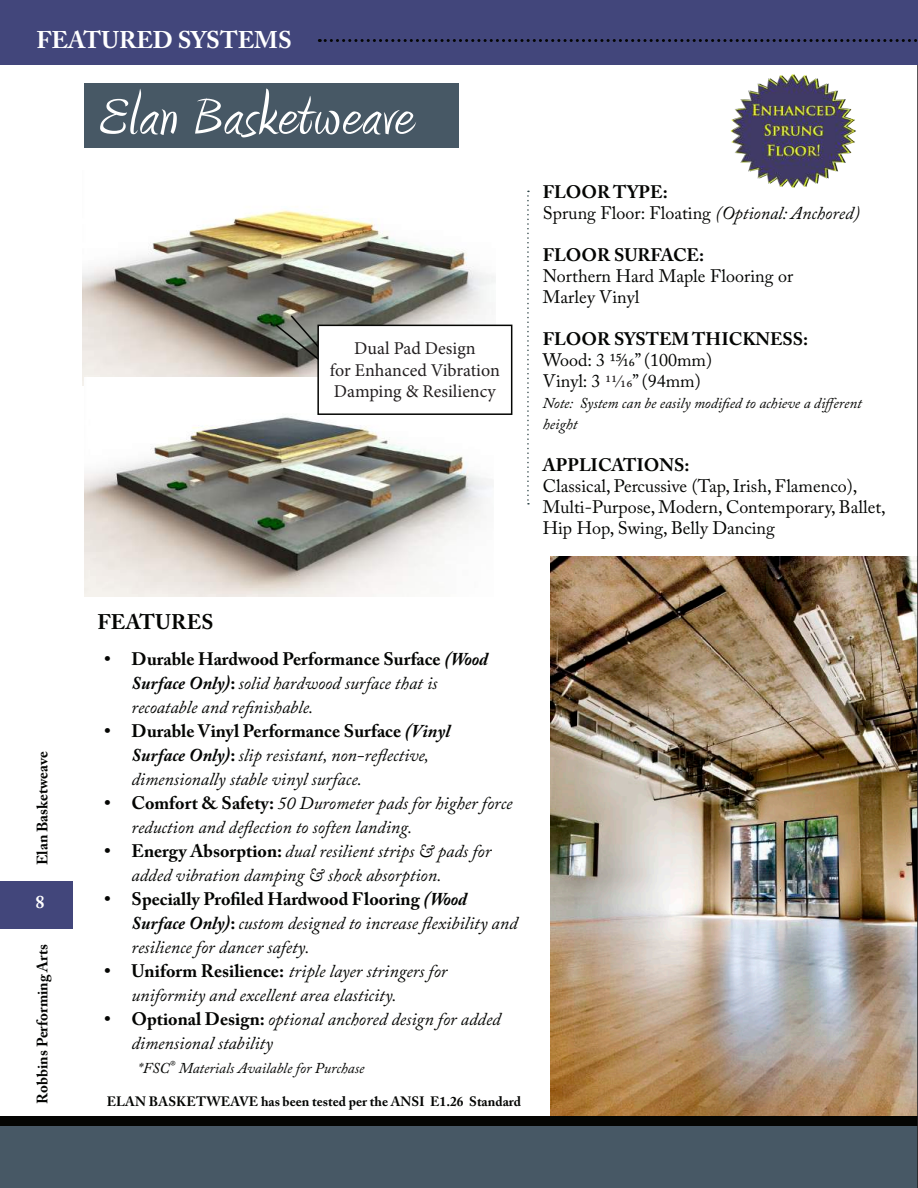
<style>
.page{position:relative;width:918px;height:1188px;background:#fff}
.page>*{position:absolute;margin:0;border:0;box-sizing:border-box;transform-origin:0 0}
.t1{font:67.5px "Amienne";letter-spacing:.02em;color:#fff}
.t2{font:700 24px "Adobe Caslon Pro";color:#fff}
.t3{font:700 21px "Adobe Caslon Pro";letter-spacing:.015em;color:#040503}
.t4{font:italic 18px/24px "Adobe Caslon Pro";color:#040503}
.t5{font:18px/21px "Adobe Caslon Pro";color:#040503}
.t6{font:18px/21.6px "Minion Pro";color:#231f20;text-align:center}
.t7{font:700 18px "Adobe Caslon Pro";color:#040503}
.t8{font:700 18px "Adobe Caslon Pro";color:#fff}
.t9{font:italic 15px/21px "Adobe Caslon Pro";color:#040503}
.t10{font:700 15px "Adobe Caslon Pro";color:#040503}
.t11{font:700 13.5px "Adobe Caslon Pro";color:#040503}
.s1{font-weight:700}
.s2{font-style:italic}
.s3{font-family:"Minion Pro";color:#231f20}
.s4{font-weight:700;font-style:normal}
</style>
<div class="page">
<img style="left:551px;top:556px;width:366px;height:561px">
<img style="left:83px;top:210px;width:412px;height:175px">
<div style="left:84px;top:83px;width:375px;height:65px;background:#475865"></div>
<svg style="left:527px;top:191px;width:2px;height:314px"></svg>
<div style="left:0;top:1122px;width:918px;height:66px;background:#475865"></div>
<div style="left:0;top:1117px;width:918px;height:9px;background:#040503"></div>
<div style="left:0;top:881px;width:72px;height:48px;background:#42467b"></div>
<img style="left:84px;top:377px;width:410px;height:219px">
<hr style="left:917px;top:0;width:1px;height:1188px;background:#231f20">
<div style="left:0;top:0;width:918px;height:64px;background:#42467b"></div>
<svg style="left:319px;top:39px;width:598px;height:3px"></svg>
<svg style="left:274px;top:314px;width:93px;height:88px"></svg>
<div style="left:317px;top:325px;width:195px;height:90px;background:#fff;border:2px solid #040503"></div>
<img style="left:730px;top:74px;width:126px;height:114px">
<h2 class="t2" style="left:36px;top:26px;width:257px">FEATURED SYSTEMS</h2>
<h1 class="t1" style="left:97px;top:86px;width:318px">Elan Basketweave</h1>
<p class="t6" style="left:330px;top:338px;width:172px">Dual Pad Design<br>for Enhanced Vibration<br>Damping &amp; Resiliency</p>
<p class="t5" style="left:543px;top:181px;width:319px"><span class="s1">FLOOR TYPE:<br></span>Sprung Floor: Floating <span class="s2">(Optional: Anchored)</span></p>
<p class="t7" style="left:543px;top:244px;width:163px">FLOOR SURFACE:</p>
<p class="t5" style="left:543px;top:265px;width:252px">Northern Hard Maple Flooring or<br>Marley Vinyl</p>
<p class="t7" style="left:543px;top:328px;width:267px">FLOOR SYSTEM THICKNESS:</p>
<p class="t5" style="left:543px;top:349px;width:171px">Wood: 3 15/16” (100mm)<br>Vinyl: 3 <span class="s3">11/16</span>” (94mm)</p>
<p class="t9" style="left:543px;top:392px;width:321px">Note: System can be easily modified to achieve a different height</p>
<p class="t7" style="left:543px;top:454px;width:148px">APPLICATIONS:</p>
<p class="t5" style="left:543px;top:475px;width:344px">Classical, Percussive (Tap, Irish, Flamenco),<br>Multi-Purpose, Modern, Contemporary, Ballet,<br>Hip Hop, Swing, Belly Dancing</p>
<p class="t10" style="left:34px;top:865px;width:115px;rotate:-90deg">Elan Basketweave</p>
<p class="t8" style="left:36px;top:891px;width:10px">8</p>
<p class="t10" style="left:34px;top:1104px;width:161px;rotate:-90deg">Robbins Performing Arts</p>
<p class="t3" style="left:97px;top:609px;width:118px">FEATURES</p>
<p class="t4" style="left:132px;top:647px;width:358px;text-indent:-27px"><span class="s4">• Durable Hardwood Performance Surface</span> <span class="s1">(Wood<br>Surface Only)</span><span class="s4">:</span> solid hardwood surface that is recoatable and refinishable.</p>
<p class="t4" style="left:132px;top:719px;width:320px;text-indent:-27px"><span class="s4">• Durable Vinyl Performance Surface</span> <span class="s1">(Vinyl<br>Surface Only)</span><span class="s4">:</span> slip resistant, non-reflective, dimensionally stable vinyl surface.</p>
<p class="t4" style="left:132px;top:791px;width:382px;text-indent:-27px"><span class="s4">• Comfort &amp; Safety:</span> 50 Durometer pads for higher force reduction and deflection to soften landing.</p>
<p class="t4" style="left:132px;top:839px;width:361px;text-indent:-27px"><span class="s4">• Energy Absorption:</span> dual resilient strips &amp; pads for added vibration damping &amp; shock absorption.</p>
<p class="t4" style="left:132px;top:887px;width:388px;text-indent:-27px"><span class="s4">• Specially Profiled Hardwood Flooring</span> <span class="s1">(Wood<br>Surface Only)</span><span class="s4">:</span> custom designed to increase flexibility and resilience for dancer safety.</p>
<p class="t4" style="left:132px;top:959px;width:317px;text-indent:-27px"><span class="s4">• Uniform Resilience:</span> triple layer stringers for uniformity and excellent area elasticity.</p>
<p class="t4" style="left:132px;top:1007px;width:371px;text-indent:-27px"><span class="s4">• Optional Design:</span> optional anchored design for added dimensional stability</p>
<p class="t9" style="left:138px;top:1057px;width:228px">*FSC<sup>®</sup> Materials Available for Purchase</p>
<p class="t11" style="left:107px;top:1094px;width:416px">ELAN BASKETWEAVE has been tested per the ANSI E1.26 Standard</p>
</div>
